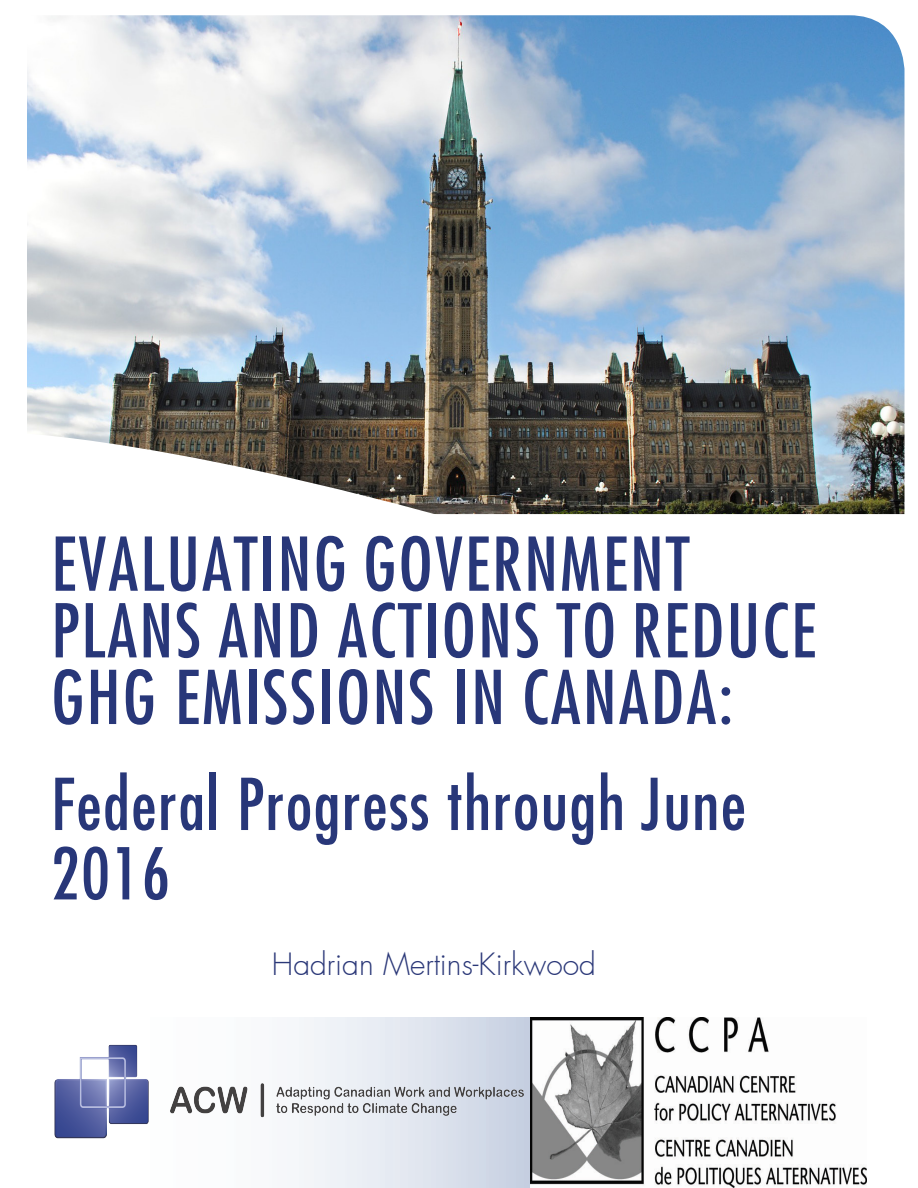
<style>
.page{position:relative;width:918px;height:1188px;background:#fff}
.page>*{position:absolute;margin:0;border:0;box-sizing:border-box;transform-origin:0 0}
.last-sm{font:500 condensed 72px/66.6px "Futura LT Pro";letter-spacing:.03em;color:#283779}
.last-sm-2{font:500 condensed 69.45px/69.4px "Futura LT Pro";letter-spacing:.025em;color:#283779}
.t1{font:300 30px "Futura LT Pro";color:#2b3878}
</style>
<div class="page">
<img style="left:27px;top:15px;width:877px;height:417px">
<img style="left:42px;top:432px;width:863px;height:83px">
<svg style="left:299px;top:1017px;width:232px;height:171px"></svg>
<img style="left:54px;top:1034px;width:477px;height:121px">
<img style="left:531px;top:1017px;width:336px;height:171px">
<p class="last-sm" style="left:51px;top:529px;width:766px">EVALUATING GOVERNMENT<br>PLANS AND ACTIONS TO REDUCE<br>GHG EMISSIONS IN CANADA:</p>
<p class="last-sm-2" style="left:51px;top:768px;width:696px">Federal Progress through June<br>2016</p>
<p class="t1" style="left:272px;top:944px;width:326px">Hadrian Mertins-Kirkwood</p>
</div>
